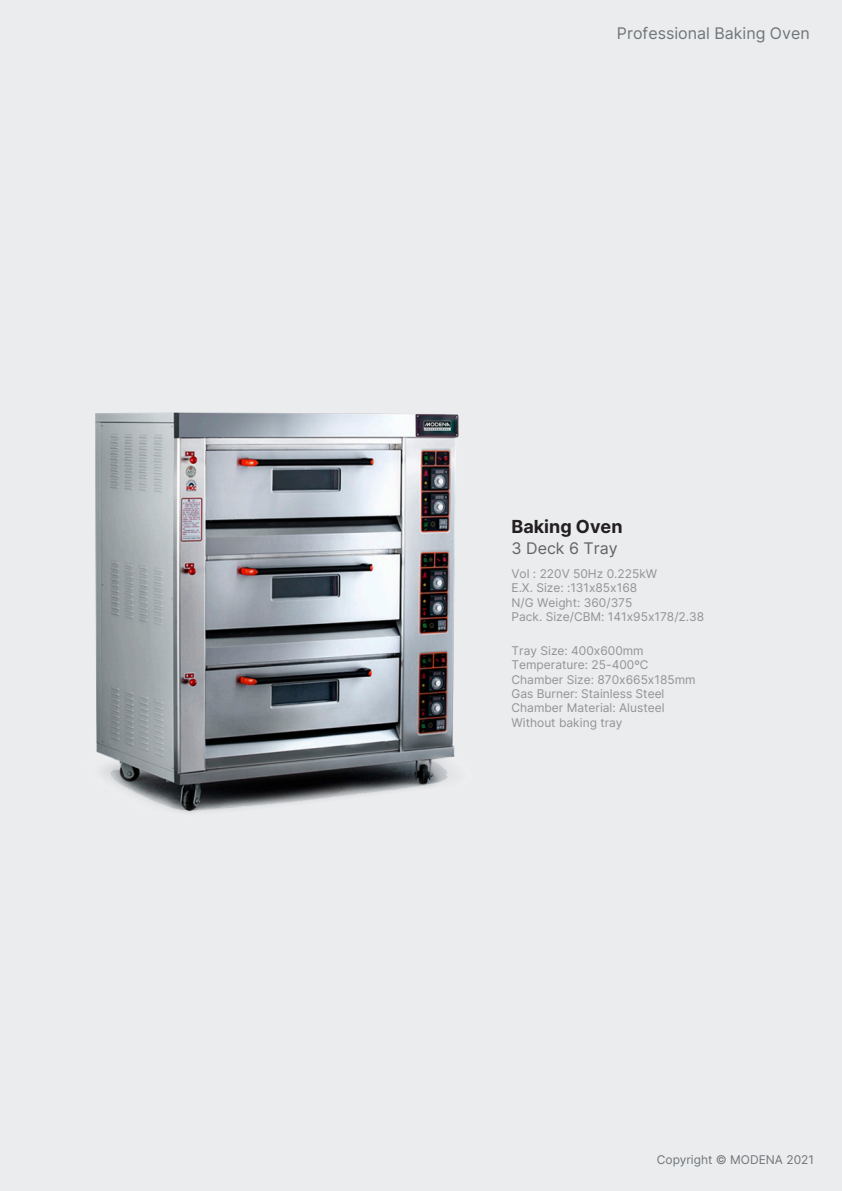
<style>
.page{position:relative;width:842px;height:1191px;background:#ebecee}
.page>*{position:absolute;margin:0;border:0;box-sizing:border-box;transform-origin:0 0}
.t1{font:700 18px "Inter";color:#231f20}
.t2{font:16px "Inter";color:#6e7579}
.t3{font:16px "Inter";color:#626362}
.t4{font:12px/14.4px "Inter";color:#939393}
.t5{font:12px "Inter";color:#6e7579}
</style>
<div class="page">
<img style="left:95px;top:412px;width:364px;height:400px">
<h2 class="t2" style="left:617px;top:22px;width:194px">Professional Baking Oven</h2>
<h1 class="t1" style="left:511px;top:513px;width:113px">Baking Oven</h1>
<h2 class="t3" style="left:511px;top:536px;width:108px">3 Deck 6 Tray</h2>
<p class="t4" style="left:511px;top:566px;width:194px">Vol : 220V 50Hz 0.225kW<br>E.X. Size: :131x85x168<br>N/G Weight: 360/375<br>Pack. Size/CBM: 141x95x178/2.38</p>
<p class="t4" style="left:511px;top:643px;width:186px">Tray Size: 400x600mm<br>Temperature: 25-400ºC<br>Chamber Size: 870x665x185mm<br>Gas Burner: Stainless Steel<br>Chamber Material: Alusteel<br>Without baking tray</p>
<p class="t5" style="left:657px;top:1150px;width:159px">Copyright © MODENA 2021</p>
</div>
